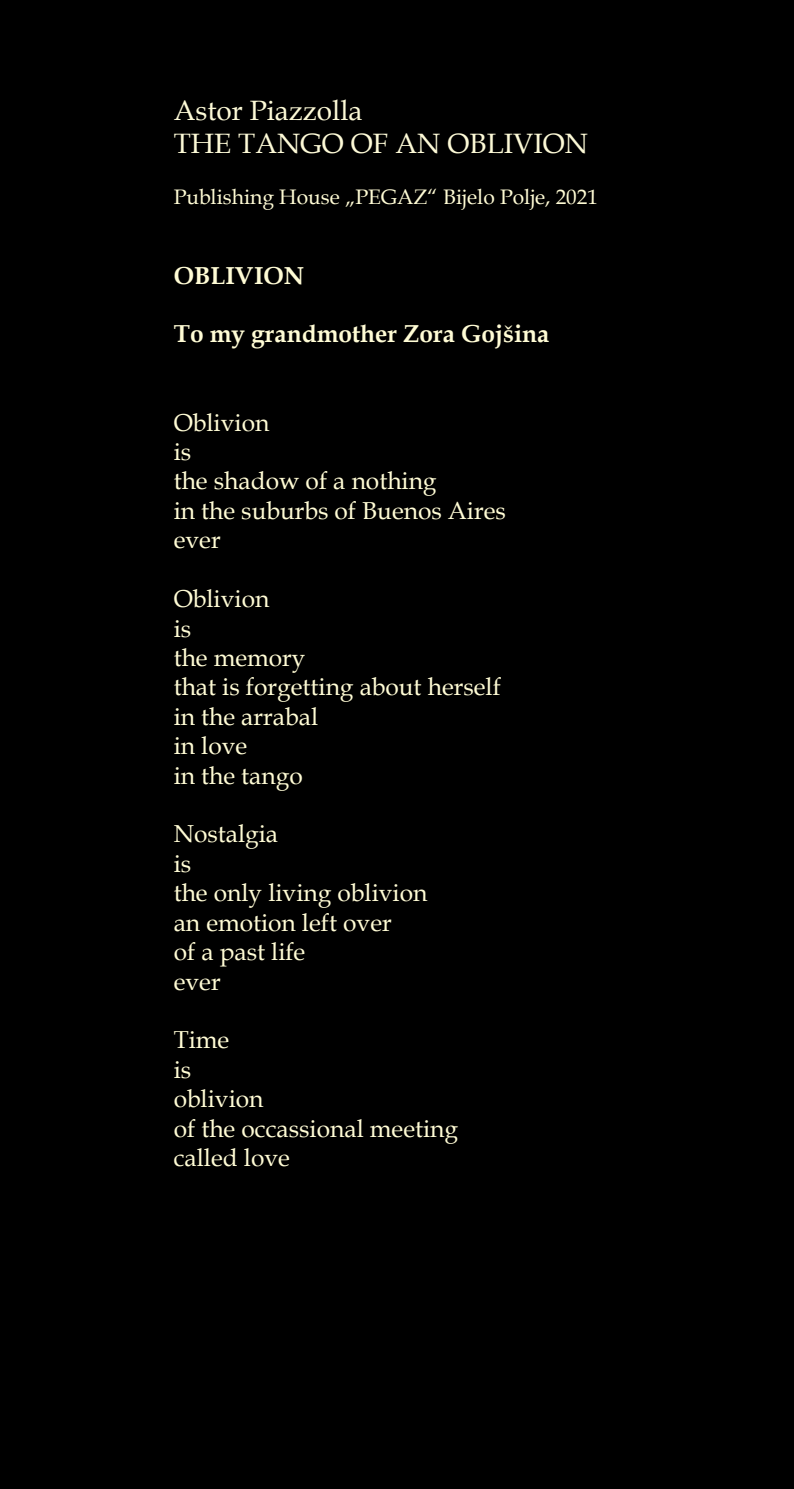
<style>
.page{position:relative;width:794px;height:1489px;background:#fff}
.page>*{position:absolute;margin:0;border:0;box-sizing:border-box;transform-origin:0 0}
.t1{font:28px/33.6px "Book Antiqua";color:#fdfad7}
.t2{font:24.5px/29.4px "Book Antiqua";color:#fffcd5}
.t3{font:700 24.5px "Book Antiqua";color:#fffcd5}
.t4{font:21px "Book Antiqua";color:#fffcd5}
</style>
<div class="page">
<div style="left:0;top:0;width:794px;height:1488px;background:#000"></div>
<p class="t1" style="left:174px;top:93px;width:416px">Astor Piazzolla<br>THE TANGO OF AN OBLIVION</p>
<p class="t4" style="left:174px;top:182px;width:425px">Publishing House „PEGAZ“ Bijelo Polje, 2021</p>
<p class="t3" style="left:174px;top:258px;width:132px">OBLIVION</p>
<p class="t3" style="left:174px;top:317px;width:377px">To my grandmother Zora Gojšina</p>
<p class="t2" style="left:174px;top:407px;width:334px">Oblivion<br>is<br>the shadow of a nothing<br>in the suburbs of Buenos Aires ever</p>
<p class="t2" style="left:174px;top:583px;width:329px">Oblivion<br>is<br>the memory<br>that is forgetting about herself in the arrabal<br>in love<br>in the tango</p>
<p class="t2" style="left:174px;top:818px;width:255px">Nostalgia<br>is<br>the only living oblivion an emotion left over<br>of a past life<br>ever</p>
<p class="t2" style="left:174px;top:1024px;width:286px">Time<br>is<br>oblivion<br>of the occassional meeting called love</p>
</div>
